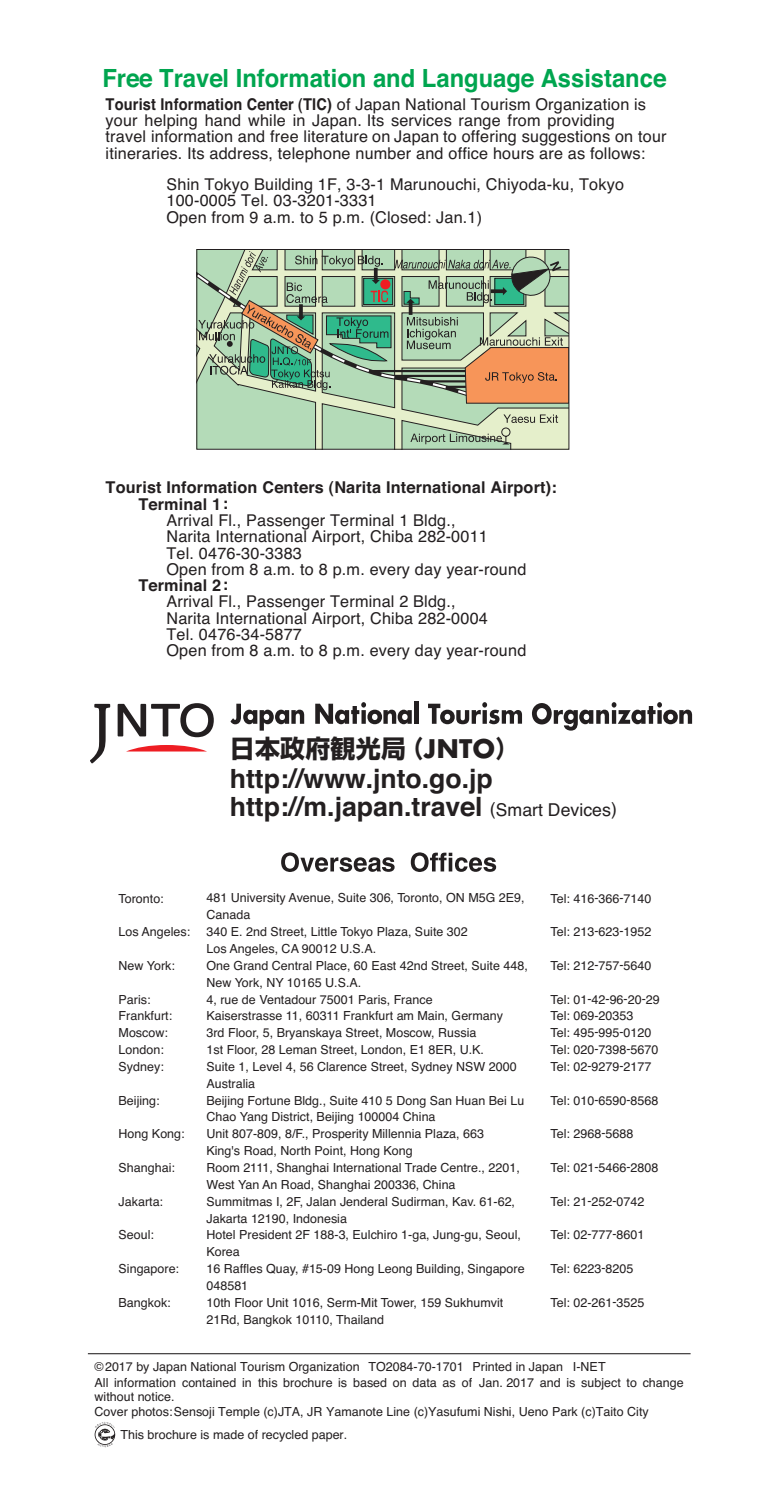
<style>
.page{position:relative;width:780px;height:1489px;background:#fff}
.page>*{position:absolute;margin:0;border:0;box-sizing:border-box;transform-origin:0 0}
.t1{font:700 26.5px/28.2px "Helvetica";color:#231f20}
.t2{font:700 25px "Helvetica";color:#00a54f;scale:.95 1}
.t3{font:25px "Shin Go Pro Bold 90 pv RKSJ H";letter-spacing:.01em;color:#231f20}
.t4{font:16.25px/16.2px "Helvetica";letter-spacing:.01em;color:#231f20}
.t5{font:700 16.25px/16.2px "Helvetica";letter-spacing:.01em;color:#231f20}
.t6{font:12.5px/16.8px "Helvetica";color:#231f20}
.s1{font-weight:700}
.s2{font-family:"Gothic MB101 Pro Bold 90 pv RKSJ H"}
.s3{font-family:"Futura";font-weight:700}
.s4{font-weight:400;font-size:17.75px}
.s5{font-family:"Koz Go Pr 6 N Regular 90 pv RKSJ H"}
</style>
<div class="page">
<hr style="left:88px;top:1352px;width:602px;height:2px;background:#231f20">
<svg style="left:95px;top:1422px;width:20px;height:24px"></svg>
<svg style="left:196px;top:249px;width:373px;height:201px;background:#a6ba9a"></svg>
<svg style="left:281px;top:852px;width:113px;height:19px"></svg>
<svg style="left:411px;top:852px;width:85px;height:19px"></svg>
<svg style="left:230px;top:703px;width:74px;height:27px"></svg>
<svg style="left:315px;top:702px;width:97px;height:22px"></svg>
<hr style="left:414px;top:701px;width:4px;height:22px;background:#231f20">
<svg style="left:532px;top:702px;width:160px;height:28px"></svg>
<svg style="left:428px;top:702px;width:94px;height:22px"></svg>
<svg style="left:90px;top:703px;width:20px;height:60px"></svg>
<svg style="left:118px;top:703px;width:96px;height:34px"></svg>
<svg style="left:127px;top:745px;width:79px;height:6px"></svg>
<h2 class="t2" style="left:102px;top:55px;width:595px">Free Travel Information and Language Assistance</h2>
<p class="t4" style="left:106px;top:95px;width:562px"><span class="s1">Tourist Information Center (TIC)</span> of Japan National Tourism Organization is your helping hand while in Japan. Its services range from providing<br>travel information and free literature on Japan to offering suggestions on tour itineraries. Its address, telephone number and office hours are as follows:</p>
<h3 class="t4" style="left:166px;top:176px;width:459px">Shin Tokyo Building 1F, 3-3-1 Marunouchi, Chiyoda-ku, Tokyo<br>100-0005 Tel. 03-3201-3331<br>Open from 9 a.m. to 5 p.m. (Closed: Jan.1)</h3>
<h3 class="t5" style="left:138px;top:479px;width:420px;text-indent:-33px">Tourist Information Centers (Narita International Airport):<br>Terminal 1:</h3>
<h3 class="t4" style="left:166px;top:511px;width:361px">Arrival Fl., Passenger Terminal 1 Bldg.,<br>Narita International Airport, Chiba 282-0011<br>Tel. 0476-30-3383<br>Open from 8 a.m. to 8 p.m. every day year-round</h3>
<h3 class="t5" style="left:138px;top:576px;width:91px">Terminal 2:</h3>
<h3 class="t4" style="left:166px;top:593px;width:361px">Arrival Fl., Passenger Terminal 2 Bldg.,<br>Narita International Airport, Chiba 282-0004<br>Tel. 0476-34-5877<br>Open from 8 a.m. to 8 p.m. every day year-round</h3>
<h2 class="t3" style="left:230px;top:728px;width:292px">日本政府観光局<span class="s2">（</span><span class="s3">JNTO</span><span class="s2">）</span></h2>
<h1 class="t1" style="left:230px;top:763px;width:388px">http://www.jnto.go.jp http://m.japan.travel <span class="s4">(Smart Devices)</span></h1>
<p class="t6" style="left:119px;top:889px;width:47px">Toronto:</p>
<p class="t6" style="left:119px;top:923px;width:73px">Los Angeles:</p>
<p class="t6" style="left:119px;top:956px;width:58px">New York:</p>
<p class="t6" style="left:119px;top:990px;width:55px">Paris:<br>Frankfurt:<br>Moscow:<br>London:<br>Sydney:</p>
<p class="t6" style="left:119px;top:1091px;width:43px">Beijing:</p>
<p class="t6" style="left:119px;top:1124px;width:68px">Hong Kong:</p>
<p class="t6" style="left:119px;top:1158px;width:58px">Shanghai:</p>
<p class="t6" style="left:119px;top:1192px;width:46px">Jakarta:</p>
<p class="t6" style="left:119px;top:1225px;width:37px">Seoul:</p>
<p class="t6" style="left:119px;top:1259px;width:62px">Singapore:</p>
<p class="t6" style="left:119px;top:1293px;width:54px">Bangkok:</p>
<p class="t6" style="left:206px;top:889px;width:323px">481 University Avenue, Suite 306, Toronto, ON M5G 2E9, Canada<br>340 E. 2nd Street, Little Tokyo Plaza, Suite 302<br>Los Angeles, CA 90012 U.S.A.<br>One Grand Central Place, 60 East 42nd Street, Suite 448, New York, NY 10165 U.S.A.<br>4, rue de Ventadour 75001 Paris, France<br>Kaiserstrasse 11, 60311 Frankfurt am Main, Germany<br>3rd Floor, 5, Bryanskaya Street, Moscow, Russia<br>1st Floor, 28 Leman Street, London, E1 8ER, U.K.<br>Suite 1, Level 4, 56 Clarence Street, Sydney NSW 2000<br>Australia<br>Beijing Fortune Bldg., Suite 410 5 Dong San Huan Bei Lu Chao Yang District, Beijing 100004 China<br>Unit 807-809, 8/F., Prosperity Millennia Plaza, 663<br>King's Road, North Point, Hong Kong<br>Room 2111, Shanghai International Trade Centre., 2201, West Yan An Road, Shanghai 200336, China<br>Summitmas I, 2F, Jalan Jenderal Sudirman, Kav. 61-62, Jakarta 12190, Indonesia<br>Hotel President 2F 188-3, Eulchiro 1-ga, Jung-gu, Seoul, Korea<br>16 Raffles Quay, #15-09 Hong Leong Building, Singapore 048581<br>10th Floor Unit 1016, Serm-Mit Tower, 159 Sukhumvit 21Rd, Bangkok 10110, Thailand</p>
<p class="t6" style="left:550px;top:889px;width:102px">Tel: 416-366-7140</p>
<p class="t6" style="left:550px;top:923px;width:102px">Tel: 213-623-1952</p>
<p class="t6" style="left:550px;top:956px;width:102px">Tel: 212-757-5640</p>
<p class="t6" style="left:550px;top:990px;width:111px">Tel: 01-42-96-20-29<br>Tel: 069-20353<br>Tel: 495-995-0120<br>Tel: 020-7398-5670<br>Tel: 02-9279-2177</p>
<p class="t6" style="left:550px;top:1091px;width:109px">Tel: 010-6590-8568</p>
<p class="t6" style="left:550px;top:1125px;width:84px">Tel: 2968-5688</p>
<p class="t6" style="left:550px;top:1158px;width:109px">Tel: 021-5466-2808</p>
<p class="t6" style="left:550px;top:1192px;width:95px">Tel: 21-252-0742</p>
<p class="t6" style="left:550px;top:1225px;width:95px">Tel: 02-777-8601</p>
<p class="t6" style="left:550px;top:1259px;width:84px">Tel: 6223-8205</p>
<p class="t6" style="left:550px;top:1293px;width:95px">Tel: 02-261-3525</p>
<p class="t6" style="left:94px;top:1358px;width:590px;line-height:16px">©2017 by Japan National Tourism Organization TO2084-70-1701 Printed in Japan I-NET<br>All information contained in this brochure is based on data as of Jan. 2017 and is subject to change</p>
<p class="t6" style="left:95px;top:1389px;width:555px;line-height:14.2px">without notice.<br>Cover photos:Sensoji Temple (c)JTA, JR Yamanote Line (c)Yasufumi Nishi, Ueno Park (c)Taito City</p>
<p class="t6" style="left:95px;top:1426px;width:254px"><span class="s5">　　</span>This brochure is made of recycled paper.</p>
</div>
